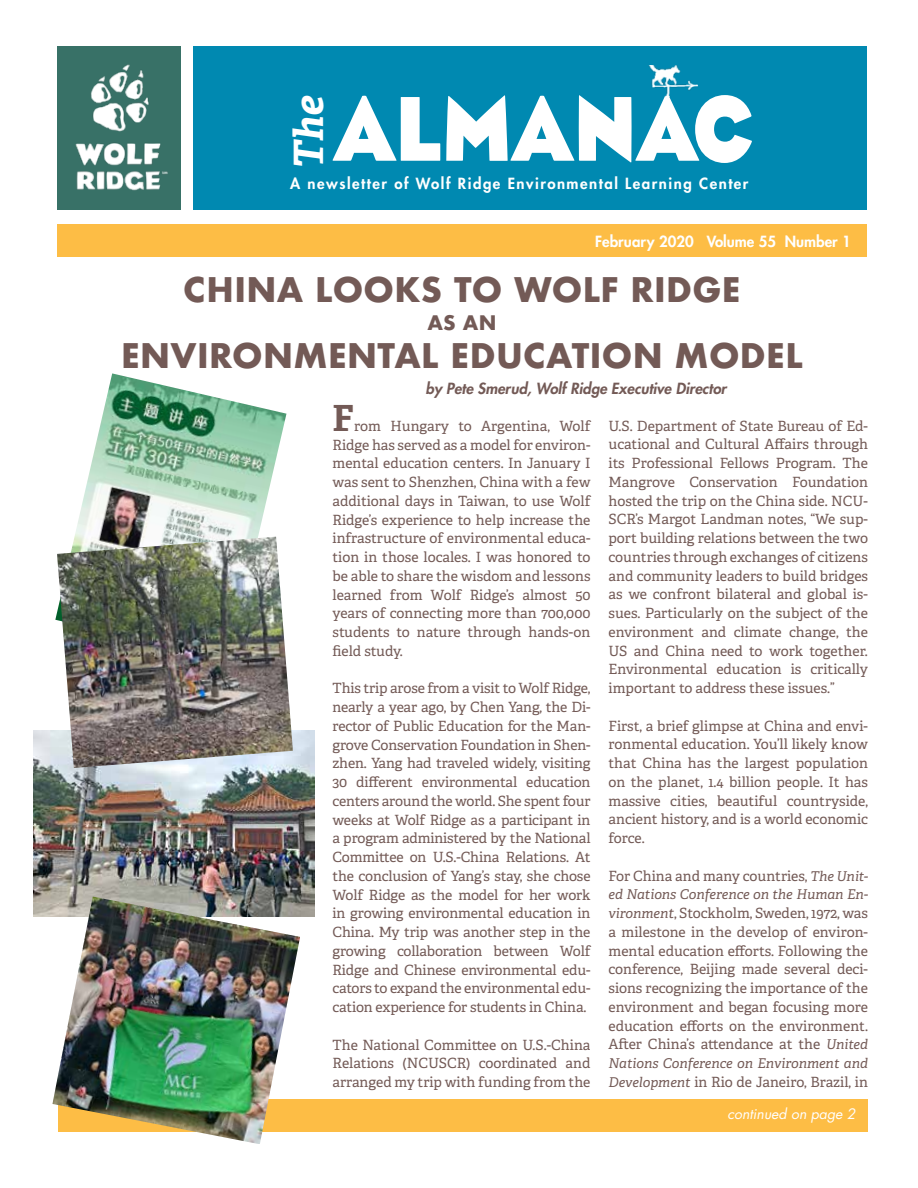
<style>
.page{position:relative;width:918px;height:1188px;background:#fff}
.page>*{position:absolute;margin:0;border:0;box-sizing:border-box;transform-origin:0 0}
.t1{font:93.9px "Bureau Eagle FB Bold";color:#fff;scale:.86 1}
.t2{font:italic 700 40.5px "Adelle Basic";color:#fff}
.t3{font:700 36px "Adelle Basic";color:#735a56}
.t4{font:700 33px/66px "Futura";letter-spacing:.01em;color:#735a56;text-align:center}
.t5{font:700 19.5px "Futura";color:#735a56}
.t6{font:800 15px "Futura";letter-spacing:.1em;color:#fff}
.t7{font:italic 800 15px "Futura";color:#735a56}
.t8{font:800 15px "Futura";color:#fff}
.t9{font:14.1px/18.8px "Adelle";color:#735a56;text-align:justify}
.t10{font:italic 14.1px "Futura";color:#fff}
.t11{font:italic 13.5px "Adelle";color:#735a56}
.s1{font-style:italic;font-size:13.5px}
.s2{font-style:italic}
</style>
<div class="page">
<img style="left:55px;top:373px;width:231px;height:247px">
<img style="left:33px;top:730px;width:282px;height:186px">
<img style="left:57px;top:537px;width:236px;height:231px">
<div style="left:57px;top:46px;width:124px;height:164px;background:#387167"></div>
<div style="left:194px;top:46px;width:673px;height:164px;background:#0089b1"></div>
<img style="left:75px;top:64px;width:93px;height:126px">
<img style="left:648px;top:65px;width:50px;height:31px">
<div style="left:57px;top:224px;width:810px;height:32px;background:#fdbd45"></div>
<div style="left:58px;top:1100px;width:810px;height:32px;background:#fdbd45"></div>
<img style="left:52px;top:897px;width:248px;height:247px">
<h2 class="t2" style="left:283px;top:169px;width:75px;rotate:-90deg">The</h2>
<h1 class="t1" style="left:334px;top:78px;width:488px">ALMANAC</h1>
<p class="t6" style="left:290px;top:174px;width:460px">A newsletter of Wolf Ridge Environmental Learning Center</p>
<p class="t8" style="left:595px;top:231px;width:257px">February 2020 Volume 55 Number 1</p>
<h3 class="t4" style="left:121px;top:256px;width:683px">CHINA LOOKS TO WOLF RIDGE<br>ENVIRONMENTAL EDUCATION MODEL</h3>
<p class="t7" style="left:426px;top:379px;width:302px">by Pete Smerud, Wolf Ridge Executive Director</p>
<h3 class="t5" style="left:427px;top:308px;width:71px">AS AN</h3>
<h3 class="t3" style="left:333px;top:395px;width:23px">F</h3>
<p class="t9" style="left:333px;top:417px;width:260px;text-indent:22px">rom Hungary to Argentina, Wolf Ridge has served as a model for environ&shy;mental education centers. In January I was sent to Shenzhen, China with a few additional days in Taiwan, to use Wolf Ridge’s experience to help increase the infrastructure of environmental educa&shy;tion in those locales. I was honored to be able to share the wisdom and lessons learned from Wolf Ridge’s almost 50 years of connecting more than 700,000 students to nature through hands-on field study.</p>
<p class="t9" style="left:333px;top:679px;width:260px">This trip arose from a visit to Wolf Ridge, nearly a year ago, by Chen Yang, the Di&shy;rector of Public Education for the Man&shy;grove Conservation Foundation in Shen&shy;zhen. Yang had traveled widely, visiting 30 different environmental education centers around the world. She spent four weeks at Wolf Ridge as a participant in a program administered by the National Committee on U.S.-China Relations. At the conclusion of Yang’s stay, she chose Wolf Ridge as the model for her work in growing environmental education in China. My trip was another step in the growing collaboration between Wolf Ridge and Chinese environmental edu&shy;cators to expand the environmental edu&shy;cation experience for students in China.</p>
<p class="t9" style="left:333px;top:1035px;width:260px">The National Committee on U.S.-China Relations (NCUSCR) coordinated and arranged my trip with funding from the</p>
<p class="t9" style="left:609px;top:416px;width:261px">U.S. Department of State Bureau of Ed&shy;ucational and Cultural Affairs through its Professional Fellows Program. The Mangrove Conservation Foundation hosted the trip on the China side. NCU-SCR’s Margot Landman notes, “We sup&shy;port building relations between the two countries through exchanges of citizens and community leaders to build bridges as we confront bilateral and global is&shy;sues. Particularly on the subject of the environment and climate change, the US and China need to work together.<br>Environmental education is critically important to address these issues.”</p>
<p class="t9" style="left:609px;top:716px;width:261px">First, a brief glimpse at China and envi&shy;ronmental education. You’ll likely know that China has the largest population on the planet, 1.4 billion people. It has massive cities, beautiful countryside, ancient history, and is a world economic force.</p>
<p class="t9" style="left:609px;top:866px;width:261px">For China and many countries, <span class="s1">The Unit-</span></p>
<p class="t11" style="left:609px;top:886px;width:261px">ed Nations Conference on the Human En-</p>
<p class="t9" style="left:609px;top:904px;width:261px"><span class="s1">vironmen</span><span class="s2">t</span>, Stockholm, Sweden, 1972, was a milestone in the develop of environ&shy;mental education efforts. Following the conference, Beijing made several deci&shy;sions recognizing the importance of the environment and began focusing more education efforts on the environment.<br>After China’s attendance at the <span class="s1">United</span></p>
<p class="t11" style="left:609px;top:1055px;width:261px">Nations Conference on Environment and</p>
<p class="t9" style="left:609px;top:1073px;width:261px"><span class="s1">Development</span> in Rio de Janeiro, Brazil, in</p>
<p class="t10" style="left:728px;top:1104px;width:130px">continued on page 2</p>
</div>
